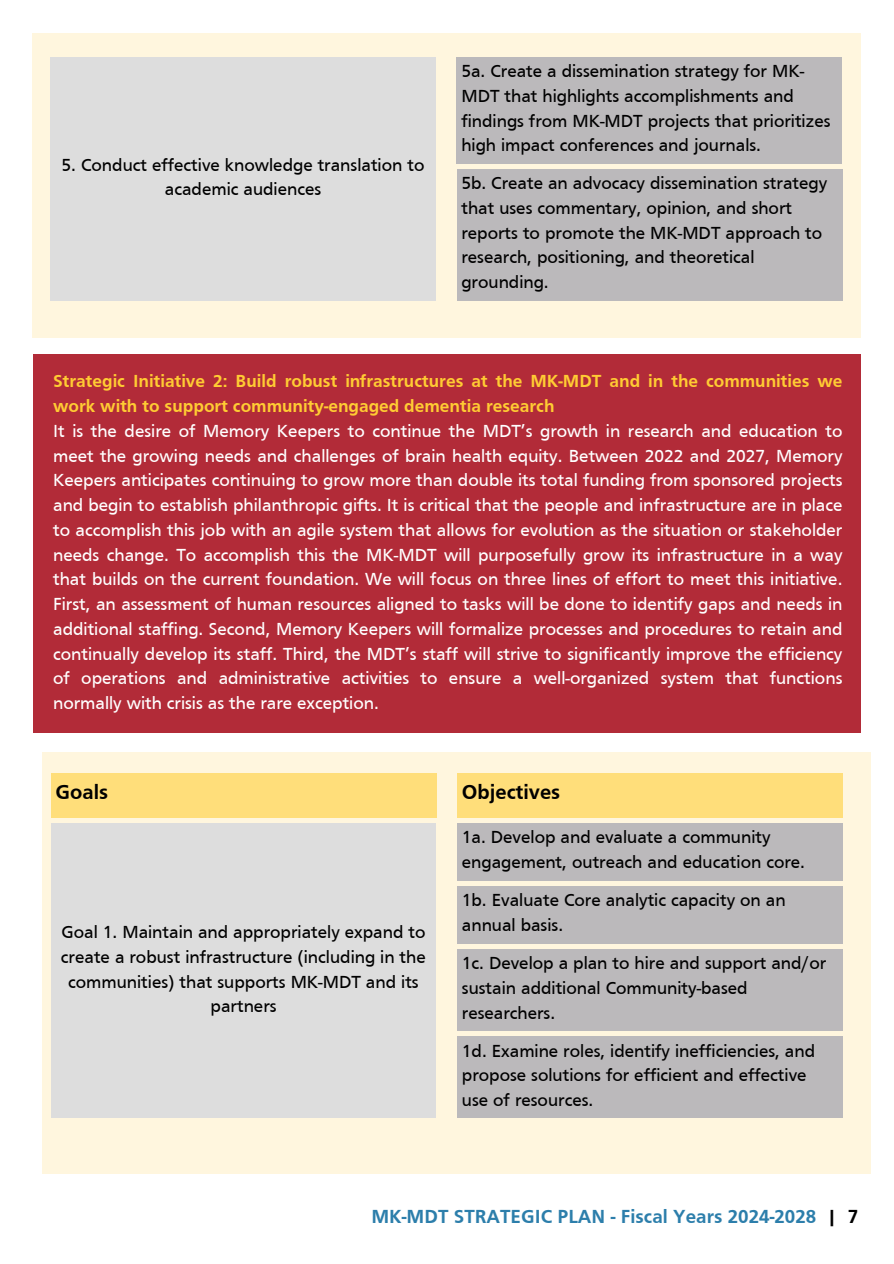
<style>
.page{position:relative;width:894px;height:1264px;background:#fff}
.page>*{position:absolute;margin:0;border:0;box-sizing:border-box;transform-origin:0 0}
.t1{font:700 21px "Frutiger";color:#000}
.t2{font:700 19.5px "Frutiger";color:#2c7eab}
.t3{font:700 19.5px "Frutiger";color:#000}
.t4{font:18px/24.8px "Frutiger";color:#fff;text-align:justify}
.t5{font:18px/24.8px "Frutiger";color:#000}
.t6{font:700 18px/24.8px "Frutiger";color:#fc3}
.s1{color:#000}
</style>
<div class="page">
<div style="left:32px;top:34px;width:828px;height:304px;background:#fff6de"></div>
<div style="left:457px;top:57px;width:384px;height:106px;background:#bbb9bb"></div>
<div style="left:457px;top:169px;width:384px;height:131px;background:#bbb9bb"></div>
<div style="left:51px;top:57px;width:384px;height:243px;background:#ddd"></div>
<div style="left:33px;top:354px;width:827px;height:378px;background:#b22b38"></div>
<div style="left:43px;top:752px;width:827px;height:422px;background:#fff6de"></div>
<div style="left:51px;top:773px;width:385px;height:44px;background:#ffde7a"></div>
<div style="left:457px;top:773px;width:385px;height:44px;background:#ffde7a"></div>
<div style="left:457px;top:823px;width:385px;height:57px;background:#bbb9bb"></div>
<div style="left:457px;top:886px;width:385px;height:57px;background:#bbb9bb"></div>
<div style="left:457px;top:948px;width:385px;height:82px;background:#bbb9bb"></div>
<div style="left:51px;top:823px;width:385px;height:295px;background:#ddd"></div>
<div style="left:457px;top:1036px;width:385px;height:82px;background:#bbb9bb"></div>
<p class="t5" style="left:62px;top:154px;width:364px;text-align:center">5. Conduct effective knowledge translation to academic audiences</p>
<p class="t5" style="left:461px;top:60px;width:370px">5a. Create a dissemination strategy for MK-MDT that highlights accomplishments and findings from MK-MDT projects that prioritizes high impact conferences and journals.</p>
<p class="t5" style="left:461px;top:172px;width:367px">5b. Create an advocacy dissemination strategy that uses commentary, opinion, and short reports to promote the MK-MDT approach to research, positioning, and theoretical grounding.</p>
<h1 class="t6" style="left:53px;top:370px;width:790px">Strategic Initiative 2: Build robust infrastructures at the MK-MDT and in the communities we work with to support community-engaged dementia research</h1>
<p class="t4" style="left:53px;top:420px;width:790px">It is the desire of Memory Keepers to continue the MDT’s growth in research and education to meet the growing needs and challenges of brain health equity. Between 2022 and 2027, Memory Keepers anticipates continuing to grow more than double its total funding from sponsored projects and begin to establish philanthropic gifts. It is critical that the people and infrastructure are in place to accomplish this job with an agile system that allows for evolution as the situation or stakeholder needs change. To accomplish this the MK-MDT will purposefully grow its infrastructure in a way that builds on the current foundation. We will focus on three lines of effort to meet this initiative.<br>First, an assessment of human resources aligned to tasks will be done to identify gaps and needs in additional staffing. Second, Memory Keepers will formalize processes and procedures to retain and continually develop its staff. Third, the MDT’s staff will strive to significantly improve the efficiency of operations and administrative activities to ensure a well-organized system that functions normally with crisis as the rare exception.</p>
<h1 class="t1" style="left:56px;top:784px;width:54px">Goals</h1>
<p class="t1" style="left:461px;top:784px;width:100px">Objectives</p>
<p class="t5" style="left:461px;top:826px;width:344px">1a. Develop and evaluate a community engagement, outreach and education core.</p>
<p class="t5" style="left:461px;top:889px;width:325px">1b. Evaluate Core analytic capacity on an annual basis.</p>
<p class="t5" style="left:461px;top:952px;width:366px">1c. Develop a plan to hire and support and/or sustain additional Community-based researchers.</p>
<h1 class="t5" style="left:61px;top:921px;width:366px;text-align:center">Goal 1. Maintain and appropriately expand to create a robust infrastructure (including in the communities) that supports MK-MDT and its partners</h1>
<p class="t5" style="left:461px;top:1039px;width:355px">1d. Examine roles, identify inefficiencies, and propose solutions for efficient and effective use of resources.</p>
<p class="t2" style="left:371px;top:1208px;width:467px">MK-MDT STRATEGIC PLAN - Fiscal Years 2024-2028 <span class="s1">|</span></p>
<p class="t3" style="left:847px;top:1208px;width:12px">7</p>
</div>
